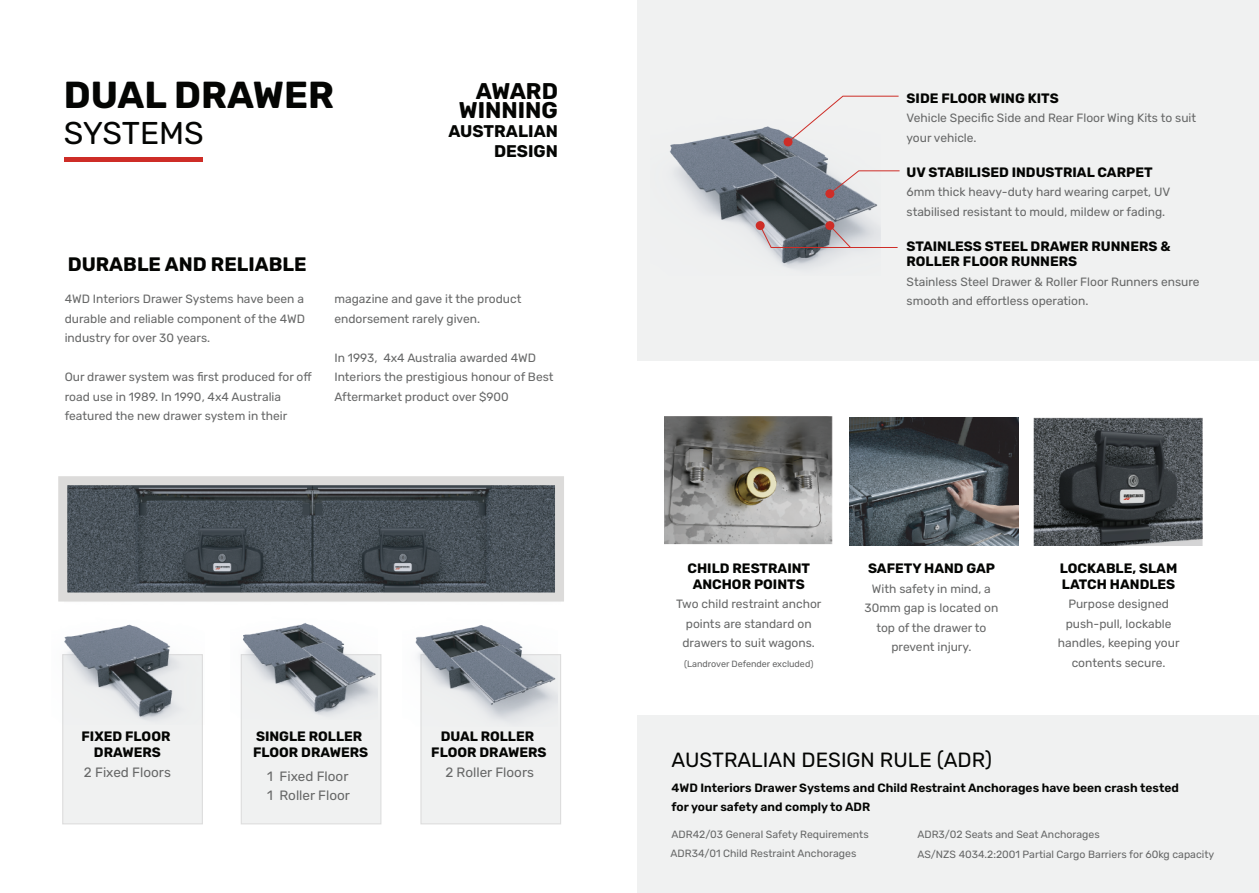
<style>
.page{position:relative;width:1259px;height:893px;background:#fff}
.page>*{position:absolute;margin:0;border:0;box-sizing:border-box;transform-origin:0 0}
.t1{font:700 37.65px "Rubik";color:#040503}
.t2{font:31.5px "Rubik";letter-spacing:-.005em;color:#040503}
.t3{font:700 22.8px/19.2px "Rubik";color:#040503;text-align:right}
.t4{font:20.55px "Rubik";color:#040503}
.t5{font:700 19.5px "Rubik";color:#040503}
.t6{font:700 16.95px/19.2px "Rubik";color:#040503;text-align:right}
.t7{font:700 13.65px/15.5px "Rubik";color:#040503}
.t8{font:13.5px/19.5px "Rubik";color:#676868}
.t9{font:12px/19.5px "Rubik";color:#676868}
.t10{font:600 12px/19.5px "Rubik";color:#040503}
.t11{font:10.5px "Rubik";color:#676868}
.t12{font:9px "Rubik";color:#676868}
.s1{font-family:"Koz Go Pr 6 N"}
</style>
<div class="page">
<div style="left:614px;top:0;width:645px;height:360px;background:#f0f1f1"></div>
<div style="left:614px;top:716px;width:645px;height:177px;background:#f0f1f1"></div>
<img style="left:669px;top:126px;width:209px;height:143px">
<svg style="left:755px;top:221px;width:9px;height:9px"></svg>
<div style="left:825px;top:221px;width:9px;height:9px;background:#ce2d27;border-radius:50%"></div>
<div style="left:825px;top:189px;width:9px;height:9px;background:#ce2d27;border-radius:50%"></div>
<div style="left:783px;top:137px;width:9px;height:9px;background:#ce2d27;border-radius:50%"></div>
<svg style="left:788px;top:95px;width:111px;height:47px"></svg>
<svg style="left:829px;top:170px;width:71px;height:25px"></svg>
<svg style="left:759px;top:225px;width:139px;height:24px"></svg>
<div style="left:0;top:0;width:636px;height:893px;background:#fff"></div>
<div style="left:65px;top:157px;width:138px;height:5px;background:#ce2d27"></div>
<img style="left:65px;top:486px;width:496px;height:116px">
<div style="left:58px;top:476px;width:506px;height:125px;border:9px solid #dcdbda"></div>
<div style="left:62px;top:654px;width:141px;height:170px;background:#f0f1f1;border:1px solid #ddd"></div>
<img style="left:62px;top:624px;width:141px;height:100px">
<div style="left:241px;top:654px;width:140px;height:170px;background:#f0f1f1;border:1px solid #ddd"></div>
<div style="left:420px;top:654px;width:141px;height:170px;background:#f0f1f1;border:1px solid #ddd"></div>
<img style="left:240px;top:623px;width:137px;height:96px">
<img style="left:415px;top:625px;width:142px;height:101px">
<img style="left:1033px;top:418px;width:169px;height:127px">
<img style="left:849px;top:418px;width:169px;height:127px">
<img style="left:664px;top:416px;width:168px;height:128px">
<h1 class="t1" style="left:64px;top:73px;width:272px">DUAL DRAWER</h1>
<h2 class="t2" style="left:64px;top:115px;width:141px">SYSTEMS</h2>
<h3 class="t3" style="left:459px;top:82px;width:101px">AWARD<br>WINNING</h3>
<h3 class="t6" style="left:448px;top:122px;width:111px">AUSTRALIAN<br>DESIGN</h3>
<h3 class="t5" style="left:68px;top:253px;width:240px">DURABLE AND RELIABLE</h3>
<p class="t9" style="left:65px;top:290px;width:242px;text-align:justify">4WD Interiors Drawer Systems have been a durable and reliable component of the 4WD industry for over 30 years.</p>
<p class="t9" style="left:65px;top:368px;width:248px">Our drawer system was first produced for off road use in 1989. In 1990<span class="s1">，</span>4x4 Australia featured the new drawer system in their</p>
<p class="t9" style="left:334px;top:290px;width:188px">magazine and gave it the product endorsement rarely given.</p>
<p class="t9" style="left:334px;top:348px;width:220px">In 1993<span class="s1">，</span>4x4 Australia awarded 4WD<br>Interiors the prestigious honour of Best<br>Aftermarket product over $900</p>
<p class="t7" style="left:82px;top:729px;width:90px;text-align:center">FIXED FLOOR<br>DRAWERS</p>
<p class="t8" style="left:84px;top:763px;width:89px">2 Fixed Floors</p>
<p class="t7" style="left:253px;top:729px;width:117px">SINGLE ROLLER<br>FLOOR DRAWERS</p>
<p class="t8" style="left:267px;top:767px;width:84px">1 Fixed Floor<br>1 Roller Floor</p>
<p class="t7" style="left:431px;top:729px;width:117px;text-align:center">DUAL ROLLER<br>FLOOR DRAWERS</p>
<p class="t8" style="left:445px;top:763px;width:90px">2 Roller Floors</p>
<p class="t7" style="left:906px;top:91px;width:154px">SIDE FLOOR WING KITS</p>
<p class="t9" style="left:906px;top:109px;width:291px">Vehicle Specific Side and Rear Floor Wing Kits to suit your vehicle.</p>
<p class="t7" style="left:906px;top:165px;width:247px">UV STABILISED INDUSTRIAL CARPET</p>
<p class="t9" style="left:906px;top:183px;width:265px">6mm thick heavy-duty hard wearing carpet, UV stabilised resistant to mould, mildew or fading.</p>
<p class="t7" style="left:906px;top:239px;width:266px">STAINLESS STEEL DRAWER RUNNERS &amp;<br>ROLLER FLOOR RUNNERS</p>
<p class="t9" style="left:906px;top:272px;width:295px">Stainless Steel Drawer &amp; Roller Floor Runners ensure smooth and effortless operation.</p>
<p class="t7" style="left:687px;top:561px;width:124px;text-align:center">CHILD RESTRAINT<br>ANCHOR POINTS</p>
<p class="t9" style="left:676px;top:595px;width:147px;text-align:center">Two child restraint anchor points are standard on drawers to suit wagons.</p>
<p class="t12" style="left:684px;top:658px;width:131px">(Landrover Defender excluded)</p>
<p class="t7" style="left:868px;top:561px;width:129px">SAFETY HAND GAP</p>
<p class="t9" style="left:864px;top:579px;width:135px;text-align:center">With safety in mind, a<br>30mm gap is located on top of the drawer to prevent injury.</p>
<p class="t7" style="left:1060px;top:561px;width:119px">LOCKABLE, SLAM<br>LATCH HANDLES</p>
<p class="t9" style="left:1058px;top:595px;width:123px;text-align:center">Purpose designed push-pull, lockable handles, keeping your contents secure.</p>
<h3 class="t4" style="left:671px;top:748px;width:322px">AUSTRALIAN DESIGN RULE (ADR)</h3>
<p class="t10" style="left:671px;top:778px;width:509px">4WD Interiors Drawer Systems and Child Restraint Anchorages have been crash tested for your safety and comply to ADR</p>
<p class="t11" style="left:671px;top:828px;width:199px">ADR42/03 General Safety Requirements</p>
<p class="t11" style="left:917px;top:828px;width:184px">ADR3/02 Seats and Seat Anchorages</p>
<p class="t11" style="left:670px;top:847px;width:187px">ADR34/01 Child Restraint Anchorages</p>
<p class="t11" style="left:917px;top:848px;width:298px">AS/NZS 4034.2:2001 Partial Cargo Barriers for 60kg capacity</p>
</div>
